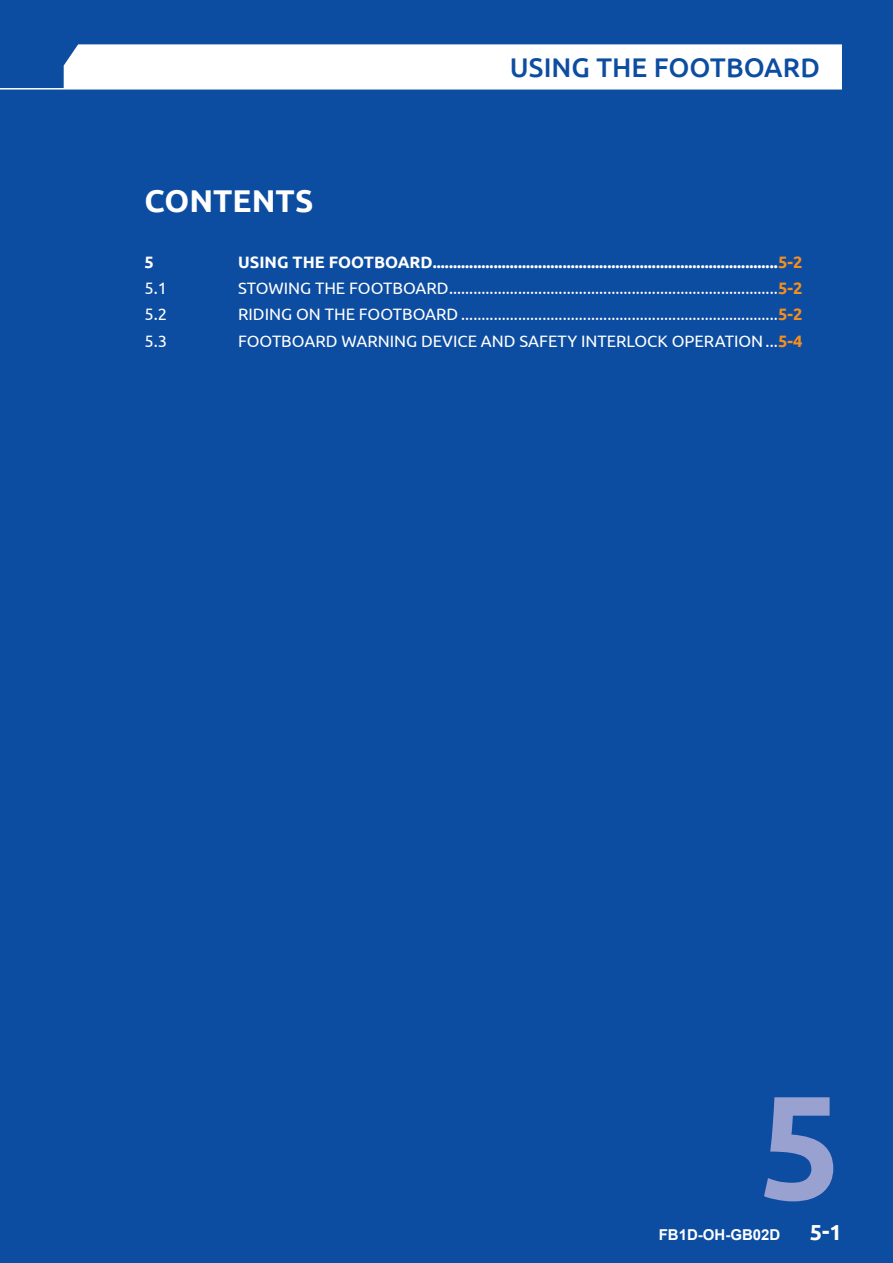
<style>
.page{position:relative;width:893px;height:1263px;background:#0d4da1}
.page>*{position:absolute;margin:0;border:0;box-sizing:border-box;transform-origin:0 0}
.t1{font:700 147px "Ubuntu";color:#99a1d0}
.t2{font:700 31.5px "Ubuntu";letter-spacing:-.005em;color:#fff}
.t3{font:500 27px "Ubuntu";letter-spacing:.005em;color:#0d4da1}
.t4{font:700 21.75px "Ubuntu";color:#fff}
.t5{font:16.5px "Ubuntu";color:#fff}
.t6{font:700 16.5px "Ubuntu";color:#fff}
.t7{font:700 15px "Arial";color:#fff}
.s1{color:#f68e1e}
.s2{font-weight:700;color:#f68e1e}
</style>
<div class="page">
<div style="left:64px;top:44px;width:778px;height:44px;background:#fff"></div>
<hr style="left:0;top:88px;width:842px;height:2px;background:#fff">
<h2 class="t2" style="left:145px;top:181px;width:170px">CONTENTS</h2>
<h3 class="t3" style="left:510px;top:50px;width:312px">USI NG TH E FOOTBOARD</h3>
<p class="t6" style="left:145px;top:252px;width:11px">5</p>
<p class="t6" style="left:238px;top:252px;width:566px">USI NG THE FOOTBOARD.....................................................................................<span class="s1">5-2</span></p>
<p class="t5" style="left:145px;top:278px;width:24px">5.1</p>
<p class="t5" style="left:238px;top:278px;width:566px">STOWING THE FOOTBOARD.................................................................................<span class="s2">5-2</span></p>
<p class="t5" style="left:145px;top:304px;width:24px">5.2</p>
<p class="t5" style="left:238px;top:304px;width:566px">RIDING ON THE FOOTBOARD ..............................................................................<span class="s2">5-2</span></p>
<p class="t5" style="left:145px;top:331px;width:24px">5.3</p>
<p class="t5" style="left:238px;top:331px;width:566px">FOOTBOARD WARNING DEVICE AND SAFETY INTERLOCK OPERATION...<span class="s2">5-4</span></p>
<h1 class="t1" style="left:758px;top:1058px;width:85px">5</h1>
<p class="t7" style="left:659px;top:1224px;width:123px">FB1D-OH-GB02D</p>
<h3 class="t4" style="left:810px;top:1219px;width:34px">5-1</h3>
</div>
